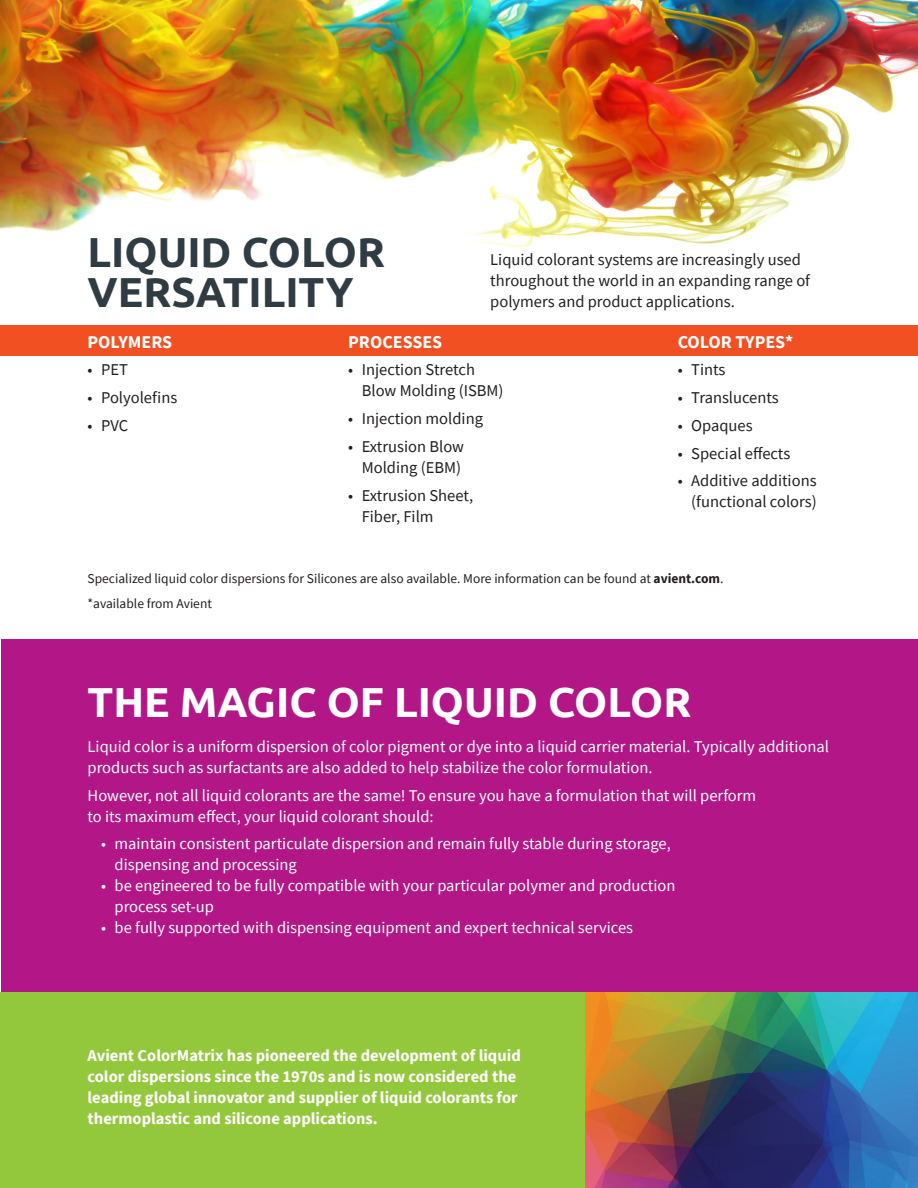
<style>
.page{position:relative;width:918px;height:1188px;background:#fff}
.page>*{position:absolute;margin:0;border:0;box-sizing:border-box;transform-origin:0 0}
.t1{font:700 42px/40.5px "Ubuntu";color:#2f3c43}
.t2{font:700 42px "Ubuntu";color:#fff}
.t3{font:700 18px "Source Sans Pro";color:#fff}
.t4{font:16.5px/21px "Source Sans Pro";color:#fff}
.t5{font:16.5px/21px "Source Sans Pro";color:#231f20}
.t6{font:700 16.5px/21px "Source Sans Pro";color:#fff}
.t7{font:13.5px "Source Sans Pro";color:#231f20}
.s1{font-weight:700}
</style>
<div class="page">
<div style="left:0;top:639px;width:918px;height:363px;background:#b31787"></div>
<img style="left:0;top:639px;width:1px;height:354px">
<img style="left:1px;top:0;width:917px;height:248px">
<div style="left:1px;top:325px;width:917px;height:31px;background:#f15122"></div>
<div style="left:0;top:993px;width:594px;height:195px;background:#94c83c"></div>
<img style="left:585px;top:993px;width:333px;height:195px">
<p class="t1" style="left:88px;top:231px;width:299px">LIQUID COLOR<br>VERSATILITY</p>
<p class="t5" style="left:490px;top:249px;width:321px">Liquid colorant systems are increasingly used throughout the world in an expanding range of polymers and product applications.</p>
<p class="t3" style="left:88px;top:329px;width:86px">POLYMERS</p>
<p class="t5" style="left:88px;top:359px;width:42px">• PET</p>
<p class="t5" style="left:88px;top:387px;width:91px">• Polyolefins</p>
<p class="t5" style="left:88px;top:415px;width:42px">• PVC</p>
<p class="t3" style="left:348px;top:329px;width:95px">PROCESSES</p>
<p class="t5" style="left:362px;top:359px;width:143px;text-indent:-14px">• Injection Stretch<br>Blow Molding (ISBM)</p>
<p class="t5" style="left:348px;top:408px;width:136px">• Injection molding</p>
<p class="t5" style="left:348px;top:436px;width:117px;text-align:right">• Extrusion Blow<br>Molding (EBM)</p>
<p class="t5" style="left:362px;top:485px;width:113px;text-indent:-14px">• Extrusion Sheet,<br>Fiber, Film</p>
<p class="t3" style="left:678px;top:329px;width:117px">COLOR TYPES*</p>
<p class="t5" style="left:678px;top:359px;width:49px">• Tints</p>
<p class="t5" style="left:678px;top:387px;width:103px">• Translucents</p>
<p class="t5" style="left:678px;top:415px;width:76px">• Opaques</p>
<p class="t5" style="left:678px;top:443px;width:114px">• Special effects</p>
<p class="t5" style="left:678px;top:470px;width:140px;text-align:right">• Additive additions (functional colors)</p>
<p class="t7" style="left:88px;top:570px;width:637px">Specialized liquid color dispersions for Silicones are also available. More information can be found at <span class="s1">avient.com</span>.</p>
<p class="t7" style="left:88px;top:594px;width:126px">*available from Avient</p>
<p class="t2" style="left:88px;top:677px;width:605px">THE MAGIC OF LIQUID COLOR</p>
<p class="t4" style="left:88px;top:736px;width:743px">Liquid color is a uniform dispersion of color pigment or dye into a liquid carrier material. Typically additional products such as surfactants are also added to help stabilize the color formulation.</p>
<p class="t4" style="left:88px;top:784px;width:670px">However, not all liquid colorants are the same! To ensure you have a formulation that will perform to its maximum effect, your liquid colorant should:</p>
<p class="t4" style="left:115px;top:833px;width:558px;text-indent:-14px">• maintain consistent particulate dispersion and remain fully stable during storage, dispensing and processing</p>
<p class="t4" style="left:115px;top:875px;width:562px;text-indent:-14px">• be engineered to be fully compatible with your particular polymer and production process set-up</p>
<p class="t4" style="left:101px;top:917px;width:534px">• be fully supported with dispensing equipment and expert technical services</p>
<p class="t6" style="left:88px;top:1045px;width:435px">Avient ColorMatrix has pioneered the development of liquid color dispersions since the 1970s and is now considered the leading global innovator and supplier of liquid colorants for thermoplastic and silicone applications.</p>
</div>
